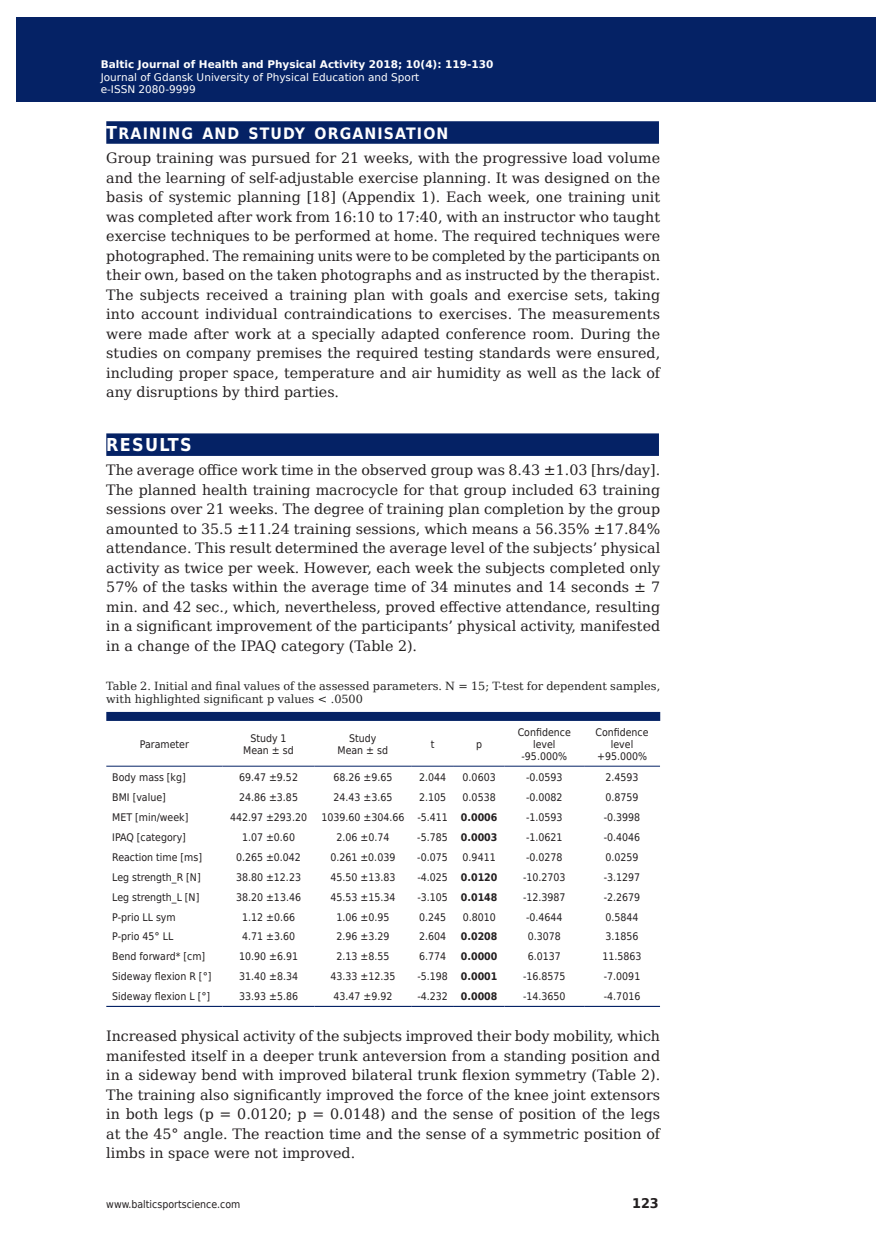
<style>
.page{position:relative;width:893px;height:1255px;background:#fff}
.page>*{position:absolute;margin:0;border:0;box-sizing:border-box;transform-origin:0 0}
.t1{font:700 17.85px "DejaVu Sans Condensed";letter-spacing:.07em;color:#fff}
.t2{font:700 15.75px "DejaVu Sans Condensed";letter-spacing:.07em;color:#fff}
.t3{font:14.25px/19.5px "DejaVu Serif";color:#231f20;text-align:justify}
.t4{font:700 13.35px "DejaVu Sans";color:#231f20;scale:.96 1}
.t5{font:11.25px/13.5px "DejaVu Serif";color:#222221}
.t6{font:10.5px/12px "DejaVu Sans Condensed";color:#231f20;text-align:center}
.t7{font:10.5px/12.6px "DejaVu Sans";color:#fff}
.t8{font:700 10.5px "DejaVu Sans";color:#fff}
.t9{font:700 10.5px "DejaVu Sans Condensed";color:#231f20}
.s1{font-size:17.85px}
.s2{font-family:"DejaVu Serif"}
</style>
<div class="page">
<div style="left:16px;top:17px;width:854px;height:85px;background:#052265"></div>
<div style="left:106px;top:121px;width:553px;height:23px;background:#052265"></div>
<div style="left:106px;top:433px;width:553px;height:23px;background:#052265"></div>
<div style="left:106px;top:712px;width:554px;height:9px;background:#052265"></div>
<hr style="left:106px;top:765px;width:116px;height:1px;background:#052265">
<hr style="left:222px;top:765px;width:93px;height:1px;background:#052265">
<hr style="left:315px;top:765px;width:96px;height:1px;background:#052265">
<hr style="left:411px;top:765px;width:43px;height:1px;background:#052265">
<hr style="left:454px;top:765px;width:50px;height:1px;background:#052265">
<hr style="left:504px;top:765px;width:80px;height:1px;background:#052265">
<hr style="left:584px;top:765px;width:76px;height:1px;background:#052265">
<hr style="left:106px;top:1005px;width:116px;height:1px;background:#052265">
<hr style="left:222px;top:1005px;width:93px;height:1px;background:#052265">
<hr style="left:315px;top:1005px;width:96px;height:1px;background:#052265">
<hr style="left:411px;top:1005px;width:43px;height:1px;background:#052265">
<hr style="left:454px;top:1005px;width:50px;height:1px;background:#052265">
<hr style="left:504px;top:1005px;width:80px;height:1px;background:#052265">
<hr style="left:584px;top:1005px;width:76px;height:1px;background:#052265">
<p class="t8" style="left:108px;top:55px;width:326px">Baltic Journal of Health and Physical Activity 2014; 1 1</p>
<p class="t8" style="left:452px;top:55px;width:13px">-4</p>
<p class="t7" style="left:108px;top:70px;width:320px">Journal of Gdansk University of Physical Education and Sport e-I SN 2080-</p>
<p class="t8" style="left:101px;top:56px;width:394px">Baltic Journal of Health and Physical Activity 2018; 10(4): 119-130</p>
<p class="t7" style="left:101px;top:70px;width:320px">Journal of Gdansk University of Physical Education and Sport</p>
<p class="t7" style="left:101px;top:83px;width:104px">e-ISSN 2080-99999</p>
<p class="t2" style="left:106px;top:121px;width:344px"><span class="s1">T</span>RAINING AND STUDY ORGANISATION</p>
<p class="t3" style="left:106px;top:148px;width:555px">Group training was pursued for 21 weeks, with the progressive load volume and the learning of self-adjustable exercise planning. It was designed on the basis of systemic planning [18] (Appendix 1). Each week, one training unit was completed after work from 16:10 to 17:40, with an instructor who taught exercise techniques to be performed at home. The required techniques were photographed. The remaining units were to be completed by the participants on their own, based on the taken photographs and as instructed by the therapist.<br>The subjects received a training plan with goals and exercise sets, taking into account individual contraindications to exercises. The measurements were made after work at a specially adapted conference room. During the studies on company premises the required testing standards were ensured, including proper space, temperature and air humidity as well as the lack of any disruptions by third parties.</p>
<p class="t1" style="left:106px;top:430px;width:87px">RESULTS</p>
<p class="t3" style="left:106px;top:460px;width:556px">The average office work time in the observed group was 8.43 ±1.03 [hrs/day].<br>The planned health training macrocycle for that group included 63 training sessions over 21 weeks. The degree of training plan completion by the group amounted to 35.5 ±11.24 training sessions, which means a 56.35% ±17.84% attendance. This result determined the average level of the subjects’ physical activity as twice per week. However, each week the subjects completed only 57% of the tasks within the average time of 34 minutes and 14 seconds ± 7 min. and 42 sec., which, nevertheless, proved effective attendance, resulting in a significant improvement of the participants’ physical activity, manifested in a change of the IPAQ category (Table 2).</p>
<p class="t5" style="left:106px;top:679px;width:555px">Table 2. Initial and final values of the assessed parameters. N = 15; T-test for dependent samples, with highlighted significant p values &lt; .0500</p>
<p class="t6" style="left:140px;top:738px;width:51px">Parameter</p>
<p class="t6" style="left:243px;top:732px;width:52px">Study 1<br>Mean ± sd</p>
<p class="t6" style="left:338px;top:732px;width:52px">Study<br>Mean ± sd</p>
<p class="t6" style="left:431px;top:738px;width:5px">t</p>
<p class="t6" style="left:476px;top:738px;width:7px">p</p>
<p class="t6" style="left:518px;top:726px;width:55px">Confidence level -95.000%</p>
<p class="t6" style="left:595px;top:726px;width:55px">Confidence level +95.000%</p>
<p class="t6" style="left:112px;top:770px;width:75px">Body mass [kg]</p>
<p class="t6" style="left:239px;top:770px;width:60px">69.47 ±9.52</p>
<p class="t6" style="left:333px;top:770px;width:60px">68.26 ±9.65</p>
<p class="t6" style="left:419px;top:770px;width:29px">2.044</p>
<p class="t6" style="left:463px;top:770px;width:35px">0.0603</p>
<p class="t6" style="left:526px;top:770px;width:38px">-0.0593</p>
<p class="t6" style="left:606px;top:770px;width:35px">2.4593</p>
<p class="t6" style="left:112px;top:790px;width:55px">BMI [value]</p>
<p class="t6" style="left:239px;top:790px;width:60px">24.86 ±3.85</p>
<p class="t6" style="left:333px;top:790px;width:60px">24.43 ±3.65</p>
<p class="t6" style="left:419px;top:790px;width:29px">2.105</p>
<p class="t6" style="left:463px;top:790px;width:35px">0.0538</p>
<p class="t6" style="left:526px;top:790px;width:38px">-0.0082</p>
<p class="t6" style="left:606px;top:790px;width:35px">0.8759</p>
<p class="t6" style="left:112px;top:810px;width:78px">MET [min/week]</p>
<p class="t6" style="left:230px;top:810px;width:78px">442.97 ±293.20</p>
<p class="t6" style="left:321px;top:810px;width:128px">1039.60 ±304.66 -5.411</p>
<p class="t9" style="left:461px;top:808px;width:38px">0.0006</p>
<p class="t6" style="left:526px;top:810px;width:38px">-1.0593</p>
<p class="t6" style="left:604px;top:810px;width:38px">-0.3998</p>
<p class="t6" style="left:112px;top:830px;width:75px">IPAQ [category]</p>
<p class="t6" style="left:242px;top:830px;width:54px">1.07 ±0.60</p>
<p class="t6" style="left:336px;top:830px;width:54px">2.06 ±0.74</p>
<p class="t6" style="left:417px;top:830px;width:32px">-5.785</p>
<p class="t9" style="left:461px;top:828px;width:38px">0.0003</p>
<p class="t6" style="left:526px;top:830px;width:38px">-1.0621</p>
<p class="t6" style="left:604px;top:830px;width:38px">-0.4046</p>
<p class="t6" style="left:112px;top:850px;width:91px">Reaction time [ms]</p>
<p class="t6" style="left:236px;top:850px;width:66px">0.265 ±0.042</p>
<p class="t6" style="left:330px;top:850px;width:66px">0.261 ±0.039</p>
<p class="t6" style="left:417px;top:850px;width:32px">-0.075</p>
<p class="t6" style="left:463px;top:850px;width:35px">0.9411</p>
<p class="t6" style="left:526px;top:850px;width:38px">-0.0278</p>
<p class="t6" style="left:606px;top:850px;width:35px">0.0259</p>
<p class="t6" style="left:112px;top:870px;width:90px">Leg strength_R [N]</p>
<p class="t6" style="left:236px;top:870px;width:66px">38.80 ±12.23</p>
<p class="t6" style="left:330px;top:870px;width:66px">45.50 ±13.83</p>
<p class="t6" style="left:417px;top:870px;width:32px">-4.025</p>
<p class="t9" style="left:461px;top:868px;width:38px">0.0120</p>
<p class="t6" style="left:523px;top:870px;width:44px">-10.2703</p>
<p class="t6" style="left:604px;top:870px;width:38px">-3.1297</p>
<p class="t6" style="left:112px;top:890px;width:89px">Leg strength_L [N]</p>
<p class="t6" style="left:236px;top:890px;width:66px">38.20 ±13.46</p>
<p class="t6" style="left:330px;top:890px;width:66px">45.53 ±15.34</p>
<p class="t6" style="left:417px;top:890px;width:32px">-3.105</p>
<p class="t9" style="left:461px;top:888px;width:38px">0.0148</p>
<p class="t6" style="left:523px;top:890px;width:44px">-12.3987</p>
<p class="t6" style="left:604px;top:890px;width:38px">-2.2679</p>
<p class="t6" style="left:112px;top:910px;width:65px">P-prio LL sym</p>
<p class="t6" style="left:242px;top:910px;width:54px">1.12 ±0.66</p>
<p class="t6" style="left:336px;top:910px;width:54px">1.06 ±0.95</p>
<p class="t6" style="left:419px;top:910px;width:29px">0.245</p>
<p class="t6" style="left:463px;top:910px;width:35px">0.8010</p>
<p class="t6" style="left:526px;top:910px;width:38px">-0.4644</p>
<p class="t6" style="left:606px;top:910px;width:35px">0.5844</p>
<p class="t6" style="left:112px;top:930px;width:62px">P-prio 45<span class="s2">°</span> LL</p>
<p class="t6" style="left:242px;top:930px;width:54px">4.71 ±3.60</p>
<p class="t6" style="left:336px;top:930px;width:54px">2.96 ±3.29</p>
<p class="t6" style="left:419px;top:930px;width:29px">2.604</p>
<p class="t9" style="left:461px;top:928px;width:38px">0.0208</p>
<p class="t6" style="left:528px;top:930px;width:35px">0.3078</p>
<p class="t6" style="left:606px;top:930px;width:35px">3.1856</p>
<p class="t6" style="left:112px;top:950px;width:94px">Bend forward* [cm]</p>
<p class="t6" style="left:239px;top:950px;width:60px">10.90 ±6.91</p>
<p class="t6" style="left:336px;top:950px;width:54px">2.13 ±8.55</p>
<p class="t6" style="left:419px;top:950px;width:29px">6.774</p>
<p class="t9" style="left:461px;top:948px;width:38px">0.0000</p>
<p class="t6" style="left:528px;top:950px;width:35px">6.0137</p>
<p class="t6" style="left:603px;top:950px;width:41px">11.5863</p>
<p class="t6" style="left:112px;top:970px;width:101px">Sideway flexion R [<span class="s2">°</span>]</p>
<p class="t6" style="left:239px;top:970px;width:60px">31.40 ±8.34</p>
<p class="t6" style="left:330px;top:970px;width:66px">43.33 ±12.35</p>
<p class="t6" style="left:417px;top:970px;width:32px">-5.198</p>
<p class="t9" style="left:461px;top:968px;width:38px">0.0001</p>
<p class="t6" style="left:523px;top:970px;width:44px">-16.8575</p>
<p class="t6" style="left:604px;top:970px;width:38px">-7.0091</p>
<p class="t6" style="left:112px;top:990px;width:99px">Sideway flexion L [<span class="s2">°</span>]</p>
<p class="t6" style="left:239px;top:990px;width:60px">33.93 ±5.86</p>
<p class="t6" style="left:333px;top:990px;width:60px">43.47 ±9.92</p>
<p class="t6" style="left:417px;top:990px;width:32px">-4.232</p>
<p class="t9" style="left:461px;top:988px;width:38px">0.0008</p>
<p class="t6" style="left:523px;top:990px;width:44px">-14.3650</p>
<p class="t6" style="left:604px;top:990px;width:38px">-4.7016</p>
<p class="t3" style="left:106px;top:1025px;width:555px">Increased physical activity of the subjects improved their body mobility, which manifested itself in a deeper trunk anteversion from a standing position and in a sideway bend with improved bilateral trunk flexion symmetry (Table 2).<br>The training also significantly improved the force of the knee joint extensors in both legs (p = 0.0120; p = 0.0148) and the sense of position of the legs at the 45° angle. The reaction time and the sense of a symmetric position of limbs in space were not improved.</p>
<p class="t6" style="left:106px;top:1197px;width:136px">www.balticsportscience.com</p>
<p class="t4" style="left:632px;top:1192px;width:29px">123</p>
</div>
